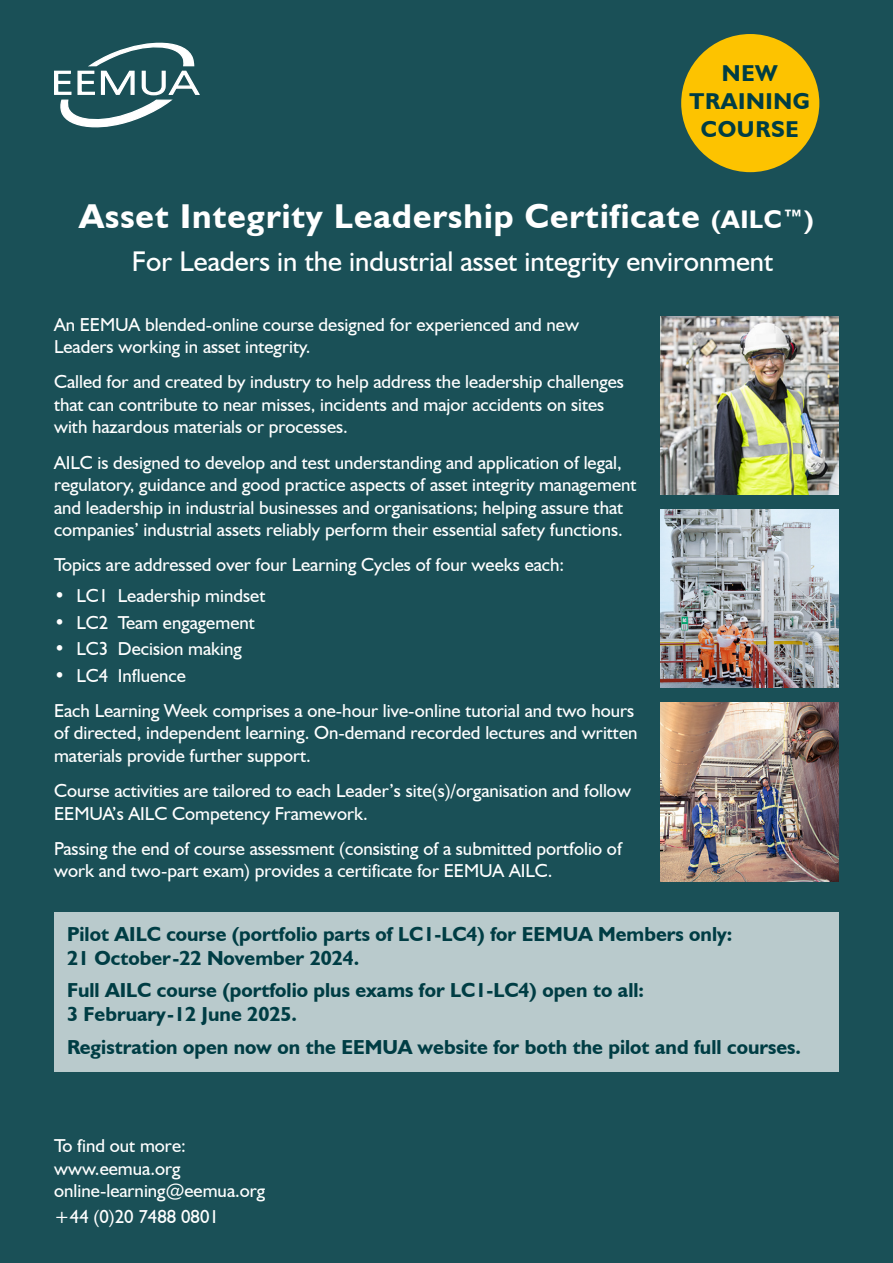
<style>
.page{position:relative;width:893px;height:1263px;background:#1a5057}
.page>*{position:absolute;margin:0;border:0;box-sizing:border-box;transform-origin:0 0}
.t1{font:700 34.5px "Humanist 521 BT";letter-spacing:.03em;color:#fff}
.t2{font:28.5px "Humanist 521 BT";color:#fff}
.t3{font:700 22.95px/27.8px "Humanist 521 BT";letter-spacing:.03em;color:#003d44;text-align:center}
.t4{font:700 20.25px/24px "Humanist 521 BT";color:#003d44}
.t5{font:18.75px/22.5px "Humanist 521 BT";color:#fff}
.s1{font-size:25.5px}
</style>
<div class="page">
<svg style="left:54px;top:43px;width:146px;height:84px"></svg>
<img style="left:661px;top:316px;width:178px;height:179px">
<img style="left:661px;top:509px;width:178px;height:179px">
<img style="left:661px;top:703px;width:178px;height:178px">
<div style="left:54px;top:913px;width:785px;height:159px;background:#b9cacc"></div>
<div style="left:681px;top:34px;width:138px;height:138px;background:#fdc300;border-radius:50%"></div>
<p class="t3" style="left:690px;top:59px;width:122px">NEW<br>TRAINING<br>COURSE</p>
<h1 class="t1" style="left:79px;top:195px;width:736px">Asset Integrity Leadership Certificate <span class="s1">(AILC™)</span></h1>
<h2 class="t2" style="left:132px;top:244px;width:643px">For Leaders in the industrial asset integrity environment</h2>
<p class="t5" style="left:54px;top:312px;width:527px">An EEMUA blended-online course designed for experienced and new<br>Leaders working in asset integrity.</p>
<p class="t5" style="left:54px;top:370px;width:571px">Called for and created by industry to help address the leadership challenges that can contribute to near misses, incidents and major accidents on sites with hazardous materials or processes.</p>
<p class="t5" style="left:54px;top:450px;width:584px">AILC is designed to develop and test understanding and application of legal, regulatory, guidance and good practice aspects of asset integrity management and leadership in industrial businesses and organisations; helping assure that companies’ industrial assets reliably perform their essential safety functions.</p>
<p class="t5" style="left:54px;top:553px;width:512px">Topics are addressed over four Learning Cycles of four weeks each:</p>
<p class="t5" style="left:54px;top:584px;width:213px">• LC1 Leadership mindset</p>
<p class="t5" style="left:54px;top:610px;width:202px">• LC2 Team engagement</p>
<p class="t5" style="left:54px;top:637px;width:189px">• LC3 Decision making</p>
<p class="t5" style="left:54px;top:657px;width:582px;line-height:35.2px">• LC4 Influence<br>Each Learning Week comprises a one-hour live-online tutorial and two hours</p>
<p class="t5" style="left:54px;top:721px;width:585px">of directed, independent learning. On-demand recorded lectures and written materials provide further support.</p>
<p class="t5" style="left:54px;top:779px;width:578px">Course activities are tailored to each Leader’s site(s)/organisation and follow<br>EEMUA’s AILC Competency Framework.</p>
<p class="t5" style="left:54px;top:837px;width:569px">Passing the end of course assessment (consisting of a submitted portfolio of work and two-part exam) provides a certificate for EEMUA AILC.</p>
<p class="t4" style="left:67px;top:921px;width:667px">Pilot AILC course (portfolio parts of LC1-LC4) for EEMUA Members only:<br>21 October-22 November 2024.</p>
<p class="t4" style="left:67px;top:978px;width:579px">Full AILC course (portfolio plus exams for LC1-LC4) open to all:<br>3 February-12 June 2025.</p>
<p class="t4" style="left:67px;top:1034px;width:735px">Registration open now on the EEMUA website for both the pilot and full courses.</p>
<p class="t5" style="left:54px;top:1134px;width:213px">To find out more: www.eemua.org online-learning@eemua.org</p>
<p class="t5" style="left:54px;top:1205px;width:166px">+44 (0)20 7488 0801</p>
</div>
